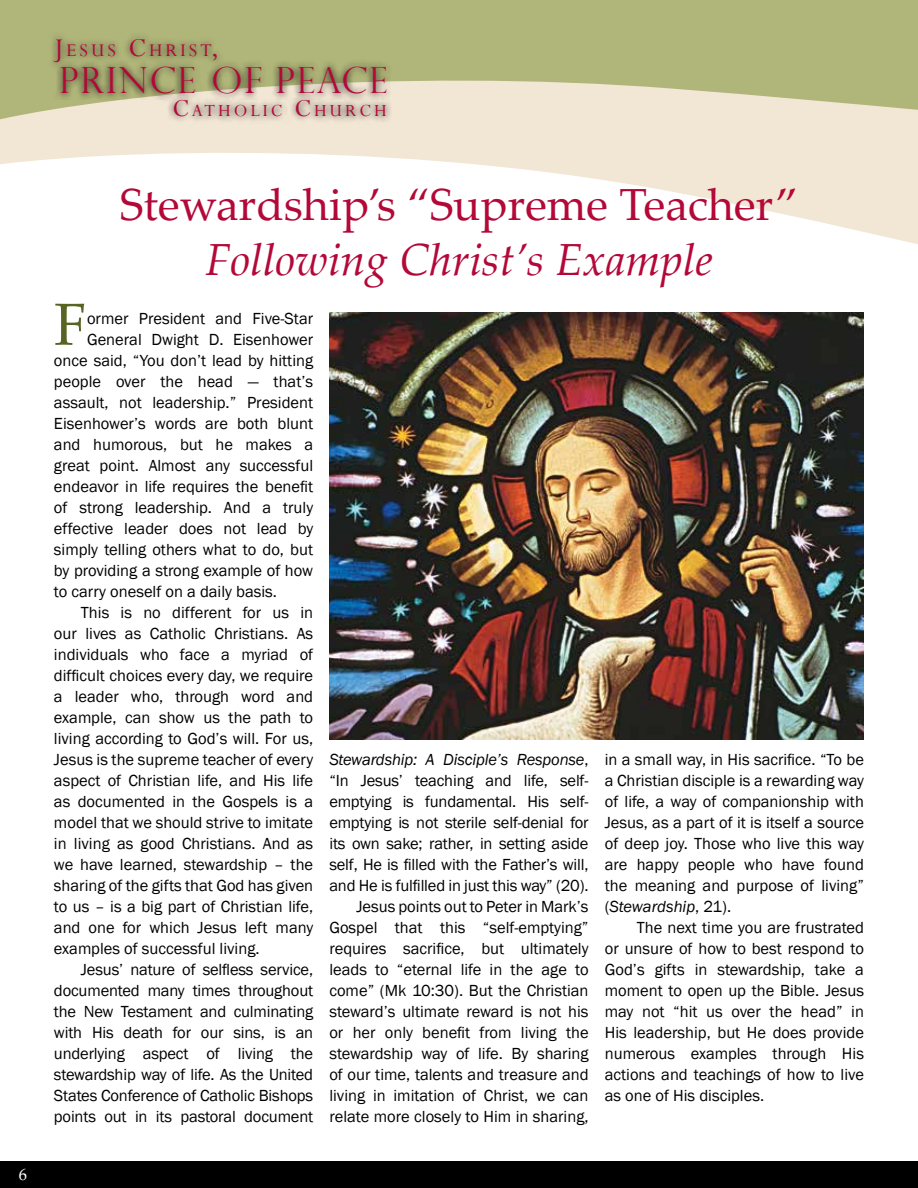
<style>
.page{position:relative;width:918px;height:1188px;background:#fff}
.page>*{position:absolute;margin:0;border:0;box-sizing:border-box;transform-origin:0 0}
.t1{font:59.4px "Palatino Linotype";color:#576423}
.t2{font:45px "Palatino Linotype";color:#b30838}
.t3{font:italic 45px "Palatino Linotype";color:#b30838}
.t4{font:300 36px "Perpetua Titling";letter-spacing:.05em;color:#b30838}
.t5{font:19.95px "Perpetua";letter-spacing:.155em;color:#b30838}
.t6{font:18.9px "Perpetua";letter-spacing:.155em;color:#b30838}
.t7{font:16.5px/21px "Franklin Gothic";color:#000;text-align:justify}
.t8{font:16.5px "Palatino Linotype";color:#fff}
.s1{font-size:28.5px}
.s2{font-size:27px}
.s3{font-style:italic}
</style>
<div class="page">
<div style="left:0;top:1161px;width:918px;height:27px;background:#000"></div>
<svg style="left:0;top:119px;width:918px;height:125px"></svg>
<svg style="left:0;top:0;width:918px;height:119px;fill:#b0b579"></svg>
<div style="left:47px;top:32px;width:177px;height:37px;background:#000;opacity:.75"></div>
<svg style="left:55px;top:59px;width:339px;height:42px"></svg>
<svg style="left:166px;top:93px;width:226px;height:31px"></svg>
<img style="left:329px;top:312px;width:535px;height:428px">
<p class="t5" style="left:54px;top:38px;width:167px"><span class="s1">J</span>ESUS <span class="s1">C</span>HRIST<span class="s1">,</span></p>
<h3 class="t4" style="left:59px;top:58px;width:330px">PRINCE OF PEACE</h3>
<p class="t6" style="left:172px;top:99px;width:216px"><span class="s2">C</span>ATHOLIC <span class="s2">C</span>HURCH</p>
<p class="t8" style="left:19px;top:1163px;width:10px">6</p>
<h2 class="t2" style="left:120px;top:173px;width:680px">Stewardship’s “Supreme Teacher”</h2>
<h2 class="t3" style="left:206px;top:228px;width:509px">Following Christ’s Example</h2>
<h1 class="t1" style="left:54px;top:282px;width:35px">F</h1>
<p class="t7" style="left:87px;top:308px;width:228px">ormer President and Five-Star</p>
<p class="t7" style="left:87px;top:329px;width:228px">General Dwight D. Eisenhower</p>
<p class="t7" style="left:54px;top:350px;width:261px">once said, “You don’t lead by hitting</p>
<p class="t7" style="left:54px;top:371px;width:261px">people over the head — that’s</p>
<p class="t7" style="left:54px;top:392px;width:261px">assault, not leadership.” President</p>
<p class="t7" style="left:54px;top:413px;width:261px">Eisenhower’s words are both blunt</p>
<p class="t7" style="left:54px;top:434px;width:261px">and humorous, but he makes a</p>
<p class="t7" style="left:54px;top:455px;width:261px">great point. Almost any successful</p>
<p class="t7" style="left:54px;top:476px;width:261px">endeavor in life requires the benefit</p>
<p class="t7" style="left:54px;top:497px;width:261px">of strong leadership. And a truly</p>
<p class="t7" style="left:54px;top:518px;width:261px">effective leader does not lead by</p>
<p class="t7" style="left:54px;top:539px;width:261px">simply telling others what to do, but</p>
<p class="t7" style="left:54px;top:560px;width:261px">by providing a strong example of how</p>
<p class="t7" style="left:54px;top:581px;width:224px">to carry oneself on a daily basis.</p>
<p class="t7" style="left:81px;top:602px;width:234px">This is no different for us in</p>
<p class="t7" style="left:54px;top:623px;width:261px">our lives as Catholic Christians. As</p>
<p class="t7" style="left:54px;top:644px;width:261px">individuals who face a myriad of</p>
<p class="t7" style="left:54px;top:665px;width:261px">difficult choices every day, we require</p>
<p class="t7" style="left:54px;top:686px;width:261px">a leader who, through word and</p>
<p class="t7" style="left:54px;top:707px;width:261px">example, can show us the path to</p>
<p class="t7" style="left:54px;top:728px;width:261px">living according to God’s will. For us,</p>
<p class="t7" style="left:54px;top:749px;width:261px">Jesus is the supreme teacher of every</p>
<p class="t7" style="left:54px;top:770px;width:261px">aspect of Christian life, and His life</p>
<p class="t7" style="left:54px;top:791px;width:261px">as documented in the Gospels is a</p>
<p class="t7" style="left:54px;top:812px;width:261px">model that we should strive to imitate</p>
<p class="t7" style="left:54px;top:833px;width:261px">in living as good Christians. And as</p>
<p class="t7" style="left:54px;top:854px;width:261px">we have learned, stewardship – the</p>
<p class="t7" style="left:54px;top:875px;width:261px">sharing of the gifts that God has given</p>
<p class="t7" style="left:54px;top:896px;width:261px">to us – is a big part of Christian life,</p>
<p class="t7" style="left:54px;top:917px;width:261px">and one for which Jesus left many</p>
<p class="t7" style="left:54px;top:938px;width:207px">examples of successful living.</p>
<p class="t7" style="left:81px;top:959px;width:234px">Jesus’ nature of selfless service,</p>
<p class="t7" style="left:54px;top:980px;width:261px">documented many times throughout</p>
<p class="t7" style="left:54px;top:1001px;width:261px">the New Testament and culminating</p>
<p class="t7" style="left:54px;top:1022px;width:261px">with His death for our sins, is an</p>
<p class="t7" style="left:54px;top:1043px;width:261px">underlying aspect of living the</p>
<p class="t7" style="left:54px;top:1064px;width:261px">stewardship way of life. As the United</p>
<p class="t7" style="left:54px;top:1085px;width:261px">States Conference of Catholic Bishops</p>
<p class="t7" style="left:54px;top:1106px;width:261px">points out in its pastoral document</p>
<p class="t7" style="left:329px;top:749px;width:261px;text-align:right"><span class="s3">Stewardship: A Disciple’s Response</span>, “In Jesus’ teaching and life, self&shy;emptying is fundamental. His self&shy;emptying is not sterile self-denial for its own sake; rather, in setting aside self, He is filled with the Father’s will, and He is fulfilled in just this way” (20).<br>Jesus points out to Peter in Mark’s Gospel that this “self-emptying” requires sacrifice, but ultimately leads to “eternal life in the age to come” (Mk 10:30). But the Christian steward’s ultimate reward is not his or her only benefit from living the stewardship way of life. By sharing of our time, talents and treasure and living in imitation of Christ, we can relate more closely to Him in sharing,</p>
<p class="t7" style="left:605px;top:749px;width:261px">in a small way, in His sacrifice. “To be a Christian disciple is a rewarding way of life, a way of companionship with Jesus, as a part of it is itself a source of deep joy. Those who live this way are happy people who have found the meaning and purpose of living” (<span class="s3">Stewardship</span>, 21).</p>
<p class="t7" style="left:605px;top:918px;width:261px;text-indent:32px">The next time you are frustrated or unsure of how to best respond to God’s gifts in stewardship, take a moment to open up the Bible. Jesus may not “hit us over the head” in His leadership, but He does provide numerous examples through His actions and teachings of how to live as one of His disciples.</p>
</div>
